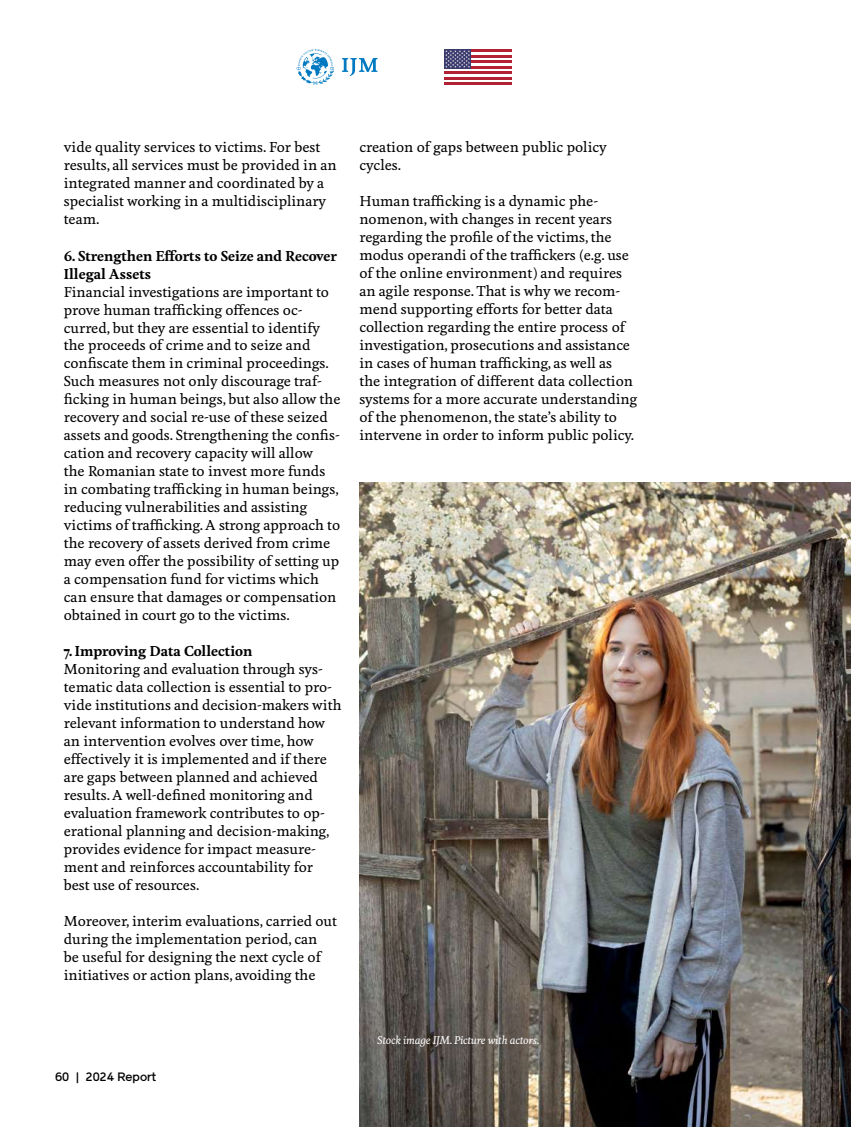
<style>
.page{position:relative;width:851px;height:1127px;background:#fff}
.page>*{position:absolute;margin:0;border:0;box-sizing:border-box;transform-origin:0 0}
.t1{font:500 13.5px/18px "Feijoa";color:#000}
.t2{font:700 13.5px/18px "Feijoa";color:#000}
.t3{font:500 12px "Reader";color:#000}
.t4{font:italic 500 10.5px "Feijoa";letter-spacing:-.02em;color:#fff}
</style>
<div class="page">
<img style="left:359px;top:483px;width:491px;height:644px">
<svg style="left:342px;top:58px;width:35px;height:18px"></svg>
<svg style="left:297px;top:49px;width:37px;height:36px"></svg>
<hr style="left:444px;top:49px;width:67px;height:3px;background:#b22234">
<hr style="left:444px;top:55px;width:67px;height:3px;background:#b22234">
<hr style="left:444px;top:60px;width:67px;height:3px;background:#b22234">
<hr style="left:444px;top:66px;width:67px;height:3px;background:#b22234">
<hr style="left:444px;top:71px;width:67px;height:3px;background:#b22234">
<hr style="left:444px;top:77px;width:67px;height:3px;background:#b22234">
<hr style="left:444px;top:82px;width:67px;height:3px;background:#b22234">
<div style="left:444px;top:49px;width:27px;height:20px;background:#3c3b6e"></div>
<svg style="left:445px;top:50px;width:25px;height:18px"></svg>
<p class="t1" style="left:64px;top:139px;width:274px">vide quality services to victims. For best results, all services must be provided in an integrated manner and coordinated by a specialist working in a multidisciplinary team.</p>
<p class="t2" style="left:64px;top:247px;width:275px">6. Strengthen Efforts to Seize and Recover<br>Illegal Assets</p>
<p class="t1" style="left:64px;top:283px;width:278px">Financial investigations are important to prove human trafficking offences oc&shy;curred, but they are essential to identify the proceeds of crime and to seize and confiscate them in criminal proceedings.<br>Such measures not only discourage traf&shy;ficking in human beings, but also allow the recovery and social re-use of these seized assets and goods. Strengthening the confis&shy;cation and recovery capacity will allow<br>the Romanian state to invest more funds in combating trafficking in human beings, reducing vulnerabilities and assisting victims of trafficking. A strong approach to the recovery of assets derived from crime may even offer the possibility of setting up a compensation fund for victims which can ensure that damages or compensation obtained in court go to the victims.</p>
<p class="t2" style="left:64px;top:642px;width:190px">7. Improving Data Collection</p>
<p class="t1" style="left:64px;top:661px;width:279px">Monitoring and evaluation through sys&shy;tematic data collection is essential to pro&shy;vide institutions and decision-makers with relevant information to understand how an intervention evolves over time, how effectively it is implemented and if there are gaps between planned and achieved results. A well-defined monitoring and evaluation framework contributes to op&shy;erational planning and decision-making, provides evidence for impact measure&shy;ment and reinforces accountability for best use of resources.</p>
<p class="t1" style="left:64px;top:913px;width:275px">Moreover, interim evaluations, carried out during the implementation period, can<br>be useful for designing the next cycle of initiatives or action plans, avoiding the</p>
<p class="t1" style="left:359px;top:139px;width:249px">creation of gaps between public policy cycles.</p>
<p class="t1" style="left:359px;top:193px;width:279px">Human trafficking is a dynamic phe&shy;nomenon, with changes in recent years regarding the profile of the victims, the modus operandi of the traffickers (e.g. use of the online environment) and requires an agile response. That is why we recom&shy;mend supporting efforts for better data collection regarding the entire process of investigation, prosecutions and assistance in cases of human trafficking, as well as<br>the integration of different data collection systems for a more accurate understanding of the phenomenon, the state’s ability to intervene in order to inform public policy.</p>
<p class="t3" style="left:55px;top:1069px;width:103px">60 | 2024 Report</p>
<p class="t4" style="left:377px;top:1033px;width:163px">Stock image IJM. Picture with actors.</p>
</div>
